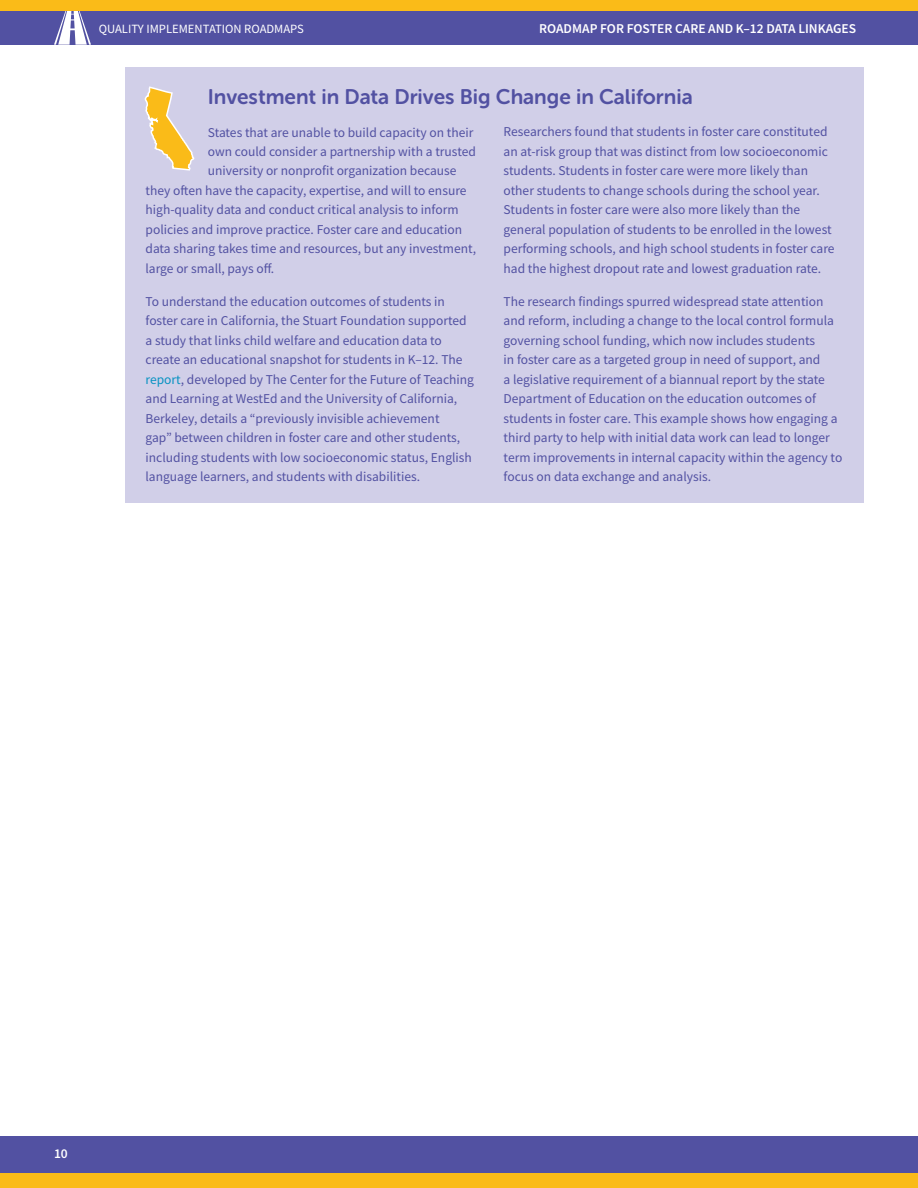
<style>
.page{position:relative;width:918px;height:1188px;background:#fff}
.page>*{position:absolute;margin:0;border:0;box-sizing:border-box;transform-origin:0 0}
.t1{font:21px "Museo Sans Rounded 700";color:#5251a2}
.t2{font:13.5px/19.5px "Source Sans Pro";color:#5251a2}
.t3{font:600 13.5px "Source Sans Pro";color:#fff}
.t4{font:12.6px "Source Sans Pro";color:#fff}
.s1{color:#0892c2}
</style>
<div class="page">
<div style="left:0;top:0;width:918px;height:45px;background:#5251a2"></div>
<svg style="left:54px;top:11px;width:37px;height:34px"></svg>
<div style="left:0;top:0;width:918px;height:11px;background:#fabb18"></div>
<div style="left:0;top:1137px;width:918px;height:47px;background:#5251a2"></div>
<div style="left:0;top:1174px;width:918px;height:14px;background:#fabb18"></div>
<div style="left:125px;top:68px;width:739px;height:435px;background:#d1cfe8"></div>
<svg style="left:144px;top:86px;width:51px;height:85px"></svg>
<p class="t4" style="left:99px;top:21px;width:207px">QUALITY IMPLEMENTATION ROADMAPS</p>
<p class="t3" style="left:539px;top:20px;width:319px">ROADMAP FOR FOSTER CARE AND K–12 DATA LINKAGES</p>
<h1 class="t1" style="left:208px;top:85px;width:486px">Investment in Data Drives Big Change in California</h1>
<p class="t2" style="left:208px;top:122px;width:267px">States that are unable to build capacity on their</p>
<p class="t2" style="left:208px;top:142px;width:270px">own could consider a partnership with a trusted</p>
<p class="t2" style="left:208px;top:161px;width:250px">university or nonprofit organization because</p>
<p class="t2" style="left:146px;top:181px;width:323px">they often have the capacity, expertise, and will to ensure</p>
<p class="t2" style="left:146px;top:200px;width:315px">high-quality data and conduct critical analysis to inform</p>
<p class="t2" style="left:146px;top:220px;width:318px">policies and improve practice. Foster care and education</p>
<p class="t2" style="left:146px;top:239px;width:332px">data sharing takes time and resources, but any investment,</p>
<p class="t2" style="left:146px;top:259px;width:130px">large or small, pays off.</p>
<p class="t2" style="left:146px;top:292px;width:330px">To understand the education outcomes of students in foster care in California, the Stuart Foundation supported a study that links child welfare and education data to create an educational snapshot for students in K–12. The <span class="s1">report</span>, developed by The Center for the Future of Teaching and Learning at WestEd and the University of California, Berkeley, details a “previously invisible achievement<br>gap” between children in foster care and other students, including students with low socioeconomic status, English language learners, and students with disabilities.</p>
<p class="t2" style="left:504px;top:122px;width:332px">Researchers found that students in foster care constituted an at-risk group that was distinct from low socioeconomic students. Students in foster care were more likely than other students to change schools during the school year.<br>Students in foster care were also more likely than the general population of students to be enrolled in the lowest performing schools, and high school students in foster care had the highest dropout rate and lowest graduation rate.</p>
<p class="t2" style="left:504px;top:292px;width:340px">The research findings spurred widespread state attention and reform, including a change to the local control formula governing school funding, which now includes students<br>in foster care as a targeted group in need of support, and<br>a legislative requirement of a biannual report by the state Department of Education on the education outcomes of students in foster care. This example shows how engaging a third party to help with initial data work can lead to longer term improvements in internal capacity within the agency to focus on data exchange and analysis.</p>
<p class="t3" style="left:54px;top:1145px;width:15px">10</p>
</div>
